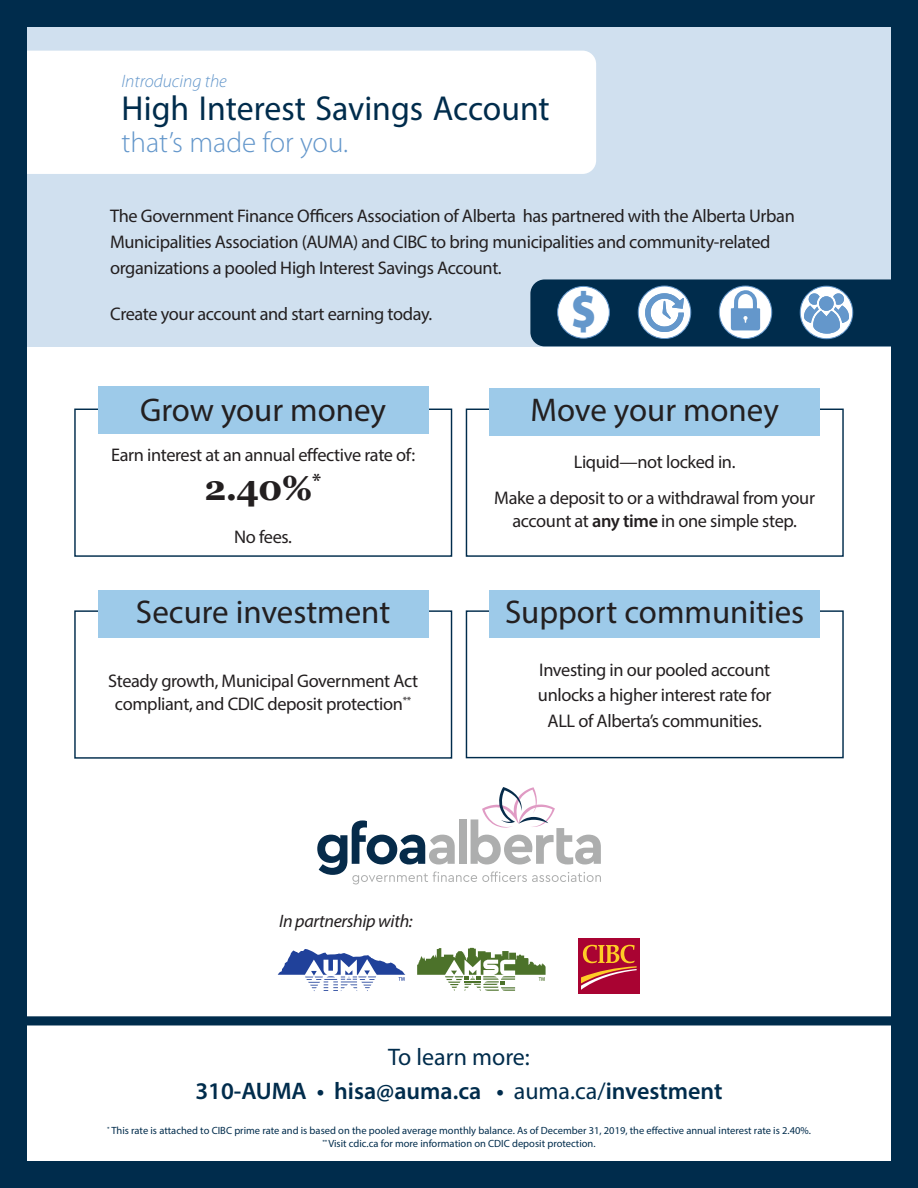
<style>
.page{position:relative;width:918px;height:1188px;background:#fff}
.page>*{position:absolute;margin:0;border:0;box-sizing:border-box;transform-origin:0 0}
.t1{font:900 51.15px "Myriad Pro";color:#6497cb;scale:.87 1}
.t2{font:34.8px "Myriad Pro";color:#002c4c}
.t3{font:700 34.8px "Georgia";color:#231f20}
.t4{font:33px "Myriad Pro";color:#231f20}
.t5{font:300 28.95px "Myriad Pro";color:#6497cb}
.t6{font:600 24px "Myriad Pro";color:#002c4c}
.t7{font:24px "Myriad Pro";color:#002c4c}
.t8{font:18.3px/25.7px "Myriad Pro";letter-spacing:-.02em;color:#231f20;text-align:center}
.t9{font:italic 18px "Myriad Pro";letter-spacing:-.02em;color:#231f20}
.t10{font:italic 300 18px "Myriad Pro";color:#6497cb}
.t11{font:10.5px "Myriad Pro";color:#002c4c}
.s1{font-weight:600}
.s2{font-weight:400}
</style>
<div class="page">
<div style="left:0;top:2px;width:918px;height:345px;background:#d0e0ef"></div>
<div style="left:74px;top:409px;width:378px;height:148px;background:#fff;border:1px solid #002c4c"></div>
<div style="left:0;top:51px;width:596px;height:123px;background:#fff;border-radius:14px"></div>
<svg style="left:27px;top:1016px;width:864px;height:10px;background:#153d5b"></svg>
<svg style="left:278px;top:949px;width:127px;height:42px"></svg>
<svg style="left:417px;top:948px;width:129px;height:43px"></svg>
<div style="left:98px;top:387px;width:331px;height:47px;background:#9dcae9"></div>
<div style="left:530px;top:279px;width:387px;height:67px;background:#002c4c;border-radius:14px"></div>
<svg style="left:800px;top:286px;width:53px;height:53px"></svg>
<div style="left:800px;top:286px;width:53px;height:53px;border:1px solid #6497cb;border-radius:50%"></div>
<svg style="left:804px;top:293px;width:45px;height:41px;background:#94b6d8"></svg>
<svg style="left:719px;top:286px;width:53px;height:53px"></svg>
<div style="left:719px;top:286px;width:53px;height:53px;border:1px solid #6497cb;border-radius:50%"></div>
<svg style="left:731px;top:290px;width:29px;height:40px"></svg>
<svg style="left:638px;top:286px;width:53px;height:53px"></svg>
<div style="left:638px;top:286px;width:53px;height:53px;border:1px solid #6497cb;border-radius:50%"></div>
<svg style="left:645px;top:293px;width:39px;height:39px;background:#b8cfe7"></svg>
<div style="left:558px;top:286px;width:51px;height:52px;background:#fff;border-radius:50%"></div>
<div style="left:557px;top:286px;width:53px;height:53px;border:1px solid #6497cb;border-radius:50%"></div>
<svg style="left:639px;top:938px;width:1px;height:56px"></svg>
<div style="left:578px;top:938px;width:61px;height:56px;background:#a90332"></div>
<svg style="left:581px;top:945px;width:56px;height:45px"></svg>
<div style="left:0;top:0;width:918px;height:27px;background:#002c4c"></div>
<div style="left:0;top:4px;width:27px;height:1184px;background:#002c4c"></div>
<div style="left:891px;top:0;width:27px;height:1188px;background:#002c4c"></div>
<svg style="left:317px;top:787px;width:284px;height:97px"></svg>
<div style="left:0;top:1161px;width:918px;height:27px;background:#002c4c"></div>
<div style="left:466px;top:409px;width:378px;height:148px;background:#fff;border:1px solid #002c4c"></div>
<div style="left:489px;top:388px;width:331px;height:48px;background:#9dcae9"></div>
<div style="left:74px;top:610px;width:378px;height:149px;background:#fff;border:1px solid #002c4c"></div>
<div style="left:98px;top:590px;width:331px;height:47px;background:#9dcae9"></div>
<div style="left:466px;top:610px;width:378px;height:148px;background:#fff;border:1px solid #002c4c"></div>
<div style="left:489px;top:590px;width:331px;height:47px;background:#9dcae9"></div>
<p class="t10" style="left:122px;top:70px;width:107px">Introducing the</p>
<p class="t2" style="left:122px;top:87px;width:430px">High Interest Savings Account</p>
<p class="t5" style="left:122px;top:125px;width:228px">that’s made for you.</p>
<p class="t8" style="left:110px;top:203px;width:686px;text-align:left">The Government Finance Officers Association of Alberta has partnered with the Alberta Urban<br>Municipalities Association (AUMA) and CIBC to bring municipalities and community-related organizations a pooled High Interest Savings Account.</p>
<p class="t8" style="left:110px;top:300px;width:324px">Create your account and start earning today.</p>
<p class="t1" style="left:571px;top:276px;width:31px">$</p>
<p class="t4" style="left:140px;top:389px;width:247px">Grow your money</p>
<p class="t8" style="left:111px;top:442px;width:306px">Earn interest at an annual effective rate of:</p>
<p class="t3" style="left:205px;top:466px;width:119px">2.40%<sup>*</sup></p>
<p class="t8" style="left:234px;top:524px;width:59px">No fees.</p>
<p class="t4" style="left:136px;top:591px;width:256px">Secure investment</p>
<p class="t8" style="left:108px;top:669px;width:312px;line-height:23.2px">Steady growth, Municipal Government Act compliant, and CDIC deposit protection<sup>**</sup></p>
<p class="t9" style="left:279px;top:910px;width:135px">In partnership with:</p>
<p class="t4" style="left:530px;top:389px;width:250px">Move your money</p>
<p class="t8" style="left:574px;top:448px;width:163px">Liquid—not locked in.</p>
<p class="t8" style="left:494px;top:486px;width:322px;line-height:23.2px">Make a deposit to or a withdrawal from your account at <span class="s1">any time</span> in one simple step.</p>
<p class="t4" style="left:505px;top:592px;width:301px">Support communities</p>
<p class="t8" style="left:539px;top:657px;width:232px">Investing in our pooled account</p>
<p class="t8" style="left:538px;top:682px;width:235px">unlocks a higher interest rate for</p>
<p class="t8" style="left:548px;top:708px;width:216px">ALL of Alberta’s communities.</p>
<p class="t7" style="left:388px;top:1042px;width:143px">To learn more:</p>
<p class="t6" style="left:195px;top:1076px;width:529px">310-AUMA • hisa@auma.ca • <span class="s2">auma.ca/</span>investment</p>
<p class="t11" style="left:107px;top:1124px;width:705px"><sup>*</sup> This rate is attached to CIBC prime rate and is based on the pooled average monthly balance. As of December 31, 2019, the effective annual interest rate is 2.40%.</p>
<p class="t11" style="left:322px;top:1137px;width:275px"><sup>**</sup> Visit cdic.ca for more information on CDIC deposit protection.</p>
</div>
